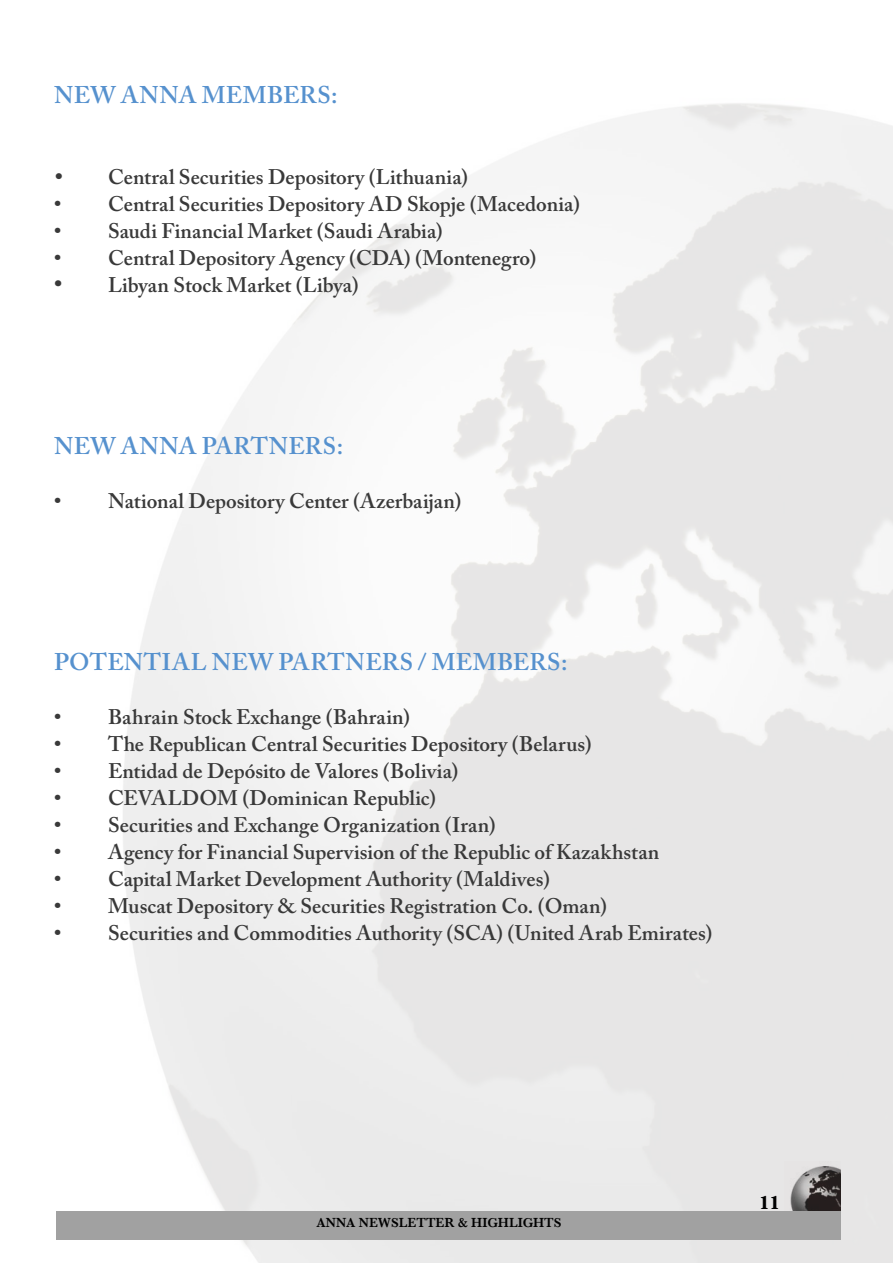
<style>
.page{position:relative;width:893px;height:1263px;background:#fff}
.page>*{position:absolute;margin:0;border:0;box-sizing:border-box;transform-origin:0 0}
.t1{font:600 24px "Adobe Caslon Pro";letter-spacing:.01em;color:#5691ce}
.t2{font:600 21px "Adobe Caslon Pro";color:#393939}
.t3{font:700 19.5px "Baskerville";color:#000}
.t4{font:600 13.5px "Baskerville";color:#000}
.s1{font-size:24px}
</style>
<div class="page">
<img style="left:123px;top:103px;width:770px;height:1160px">
<img style="left:785px;top:1161px;width:56px;height:49px">
<div style="left:56px;top:1211px;width:785px;height:29px;background:#a1a1a1"></div>
<p class="t1" style="left:54px;top:80px;width:285px">NEW ANNA MEMBERS:</p>
<p class="t2" style="left:54px;top:164px;width:416px">• Central Securities Depository (Lithuania)</p>
<p class="t2" style="left:54px;top:191px;width:528px">• Central Securities Depository AD Skopje (Macedonia)</p>
<p class="t2" style="left:54px;top:218px;width:390px">• Saudi Financial Market (Saudi Arabia)</p>
<p class="t2" style="left:54px;top:245px;width:484px">• Central Depository Agency (CDA) (Montenegro)</p>
<p class="t2" style="left:54px;top:272px;width:306px"><span class="s1">•</span> Libyan Stock Market (Libya)</p>
<p class="t1" style="left:54px;top:431px;width:291px">NEW ANNA PARTNERS:</p>
<p class="t2" style="left:54px;top:488px;width:409px">• National Depository Center (Azerbaijan)</p>
<p class="t1" style="left:54px;top:647px;width:515px">POTENTIAL NEW PARTNERS / MEMBERS:</p>
<p class="t2" style="left:54px;top:704px;width:358px">• Bahrain Stock Exchange (Bahrain)</p>
<p class="t2" style="left:54px;top:731px;width:539px">• The Republican Central Securities Depository (Belarus)</p>
<p class="t2" style="left:54px;top:758px;width:406px">• Entidad de Depósito de Valores (Bolivia)</p>
<p class="t2" style="left:54px;top:785px;width:384px">• CEVALDOM (Dominican Republic)</p>
<p class="t2" style="left:54px;top:812px;width:443px">• Securities and Exchange Organization (Iran)</p>
<p class="t2" style="left:54px;top:839px;width:607px">• Agency for Financial Supervision of the Republic of Kazakhstan</p>
<p class="t2" style="left:54px;top:866px;width:498px">• Capital Market Development Authority (Maldives)</p>
<p class="t2" style="left:54px;top:893px;width:555px">• Muscat Depository &amp; Securities Registration Co. (Oman)</p>
<p class="t2" style="left:54px;top:920px;width:660px">• Securities and Commodities Authority (SCA) (United Arab Emirates)</p>
<p class="t4" style="left:317px;top:1215px;width:246px">ANNA NEWSLETTER &amp; HIGHLIGHTS</p>
<p class="t3" style="left:759px;top:1191px;width:23px">11</p>
</div>
